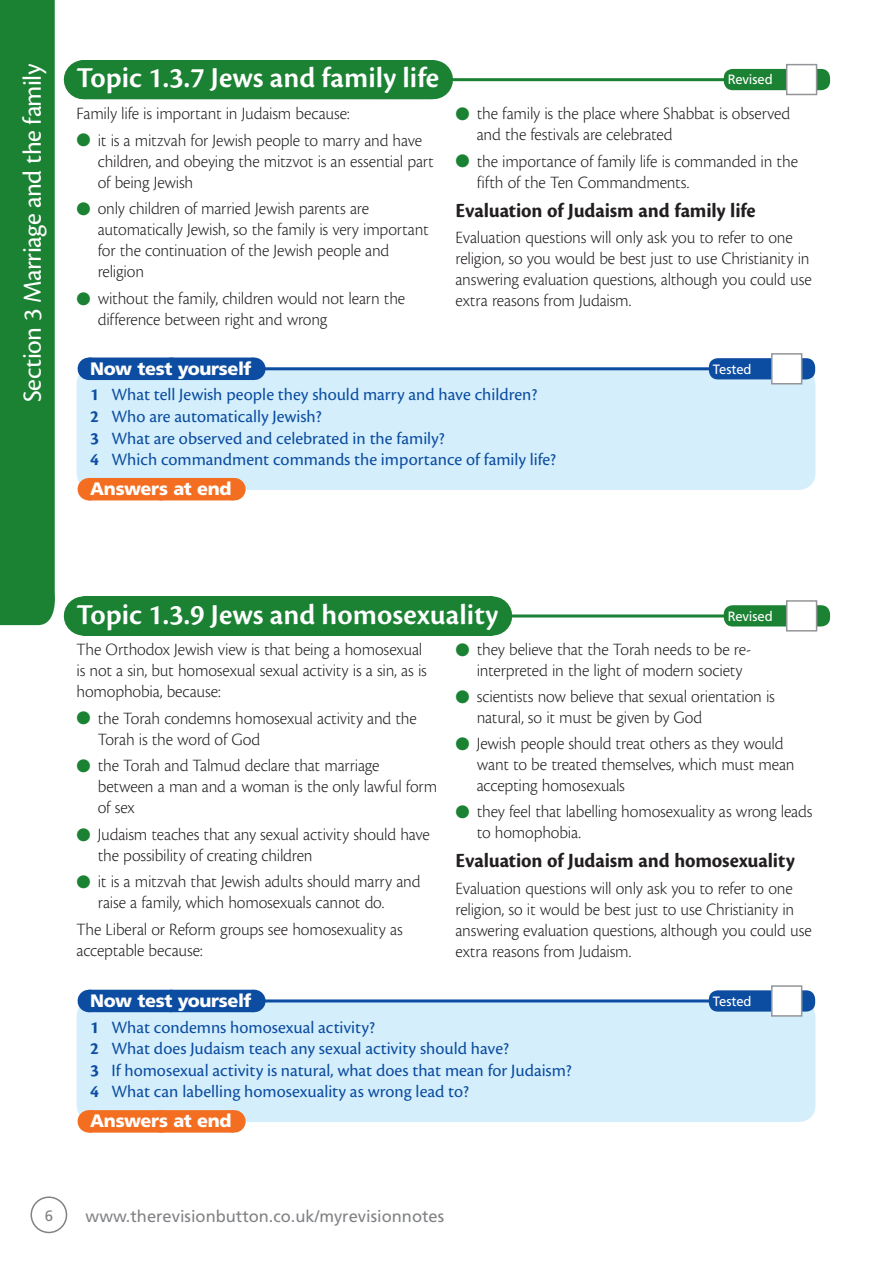
<style>
.page{position:relative;width:893px;height:1263px;background:#fff}
.page>*{position:absolute;margin:0;border:0;box-sizing:border-box;transform-origin:0 0}
.t1{font:600 30px "Cronos Pro";color:#fff}
.t2{font:27px "Cronos Pro";letter-spacing:-.02em;color:#fff}
.t3{font:700 21px "Cronos Pro";letter-spacing:-.01em;color:#231f20}
.t4{font:300 18px/21px "Cronos Pro";letter-spacing:-.01em;color:#231f20}
.t5{font:18px/21.6px "Cronos Pro";color:#0d4da1}
.t6{font:900 18px "Frutiger";letter-spacing:-.025em;color:#fff}
.t7{font:900 18px "Frutiger LT Std";letter-spacing:-.02em;color:#fff}
.t8{font:16.5px "Frutiger";color:#808285}
.t9{font:15px "Frutiger";color:#808285}
.t10{font:13.5px "Frutiger";letter-spacing:-.01em;color:#fff}
.s1{color:#1c8233}
.s2{font-weight:700}
</style>
<div class="page">
<div style="left:31px;top:1196px;width:36px;height:37px;border:2px solid #808285;border-radius:50%"></div>
<div style="left:77px;top:367px;width:738px;height:123px;background:#d4effb;border-radius:17px"></div>
<div style="left:89px;top:357px;width:164px;height:23px;background:#0d4da1"></div>
<svg style="left:171px;top:357px;width:41px;height:1px"></svg>
<svg style="left:253px;top:357px;width:1px;height:23px"></svg>
<div style="left:89px;top:478px;width:144px;height:22px;background:#f36e21"></div>
<svg style="left:233px;top:478px;width:1px;height:22px"></svg>
<hr style="left:263px;top:367px;width:448px;height:3px;background:#0d4da1">
<div style="left:709px;top:358px;width:106px;height:21px;background:#0d4da1;border-radius:9px"></div>
<div style="left:771px;top:353px;width:31px;height:31px;background:#fff;border:2px solid #939598"></div>
<div style="left:84px;top:60px;width:348px;height:39px;background:#1c8233"></div>
<hr style="left:83px;top:60px;width:1px;height:39px;background:#1c8233">
<hr style="left:432px;top:60px;width:1px;height:39px;background:#1c8233">
<hr style="left:77px;top:78px;width:686px;height:3px;background:#1c8233">
<div style="left:724px;top:69px;width:106px;height:21px;background:#1c8233;border-radius:9px"></div>
<div style="left:786px;top:64px;width:31px;height:31px;background:#fff;border:2px solid #939598"></div>
<div style="left:84px;top:596px;width:407px;height:39px;background:#1c8233"></div>
<hr style="left:83px;top:596px;width:1px;height:39px;background:#1c8233">
<hr style="left:492px;top:596px;width:1px;height:39px;background:#1c8233">
<hr style="left:77px;top:614px;width:686px;height:3px;background:#1c8233">
<div style="left:724px;top:605px;width:106px;height:21px;background:#1c8233;border-radius:9px"></div>
<div style="left:786px;top:600px;width:31px;height:31px;background:#fff;border:2px solid #939598"></div>
<div style="left:77px;top:1000px;width:738px;height:122px;background:#d4effb;border-radius:17px"></div>
<div style="left:89px;top:990px;width:164px;height:22px;background:#0d4da1"></div>
<svg style="left:253px;top:990px;width:1px;height:22px"></svg>
<div style="left:89px;top:1110px;width:144px;height:22px;background:#f36e21"></div>
<svg style="left:163px;top:1110px;width:34px;height:1px"></svg>
<svg style="left:233px;top:1110px;width:1px;height:22px"></svg>
<hr style="left:263px;top:999px;width:448px;height:3px;background:#0d4da1">
<div style="left:709px;top:990px;width:106px;height:21px;background:#0d4da1;border-radius:9px"></div>
<div style="left:771px;top:985px;width:31px;height:32px;background:#fff;border:2px solid #939598"></div>
<div style="left:0;top:0;width:55px;height:625px;background:#1c8233"></div>
<h2 class="t2" style="left:17px;top:402px;width:340px;rotate:-90deg">Section 3 Marriage and the family</h2>
<h1 class="t1" style="left:77px;top:61px;width:364px">Topic 1.3.7 Jews and family life</h1>
<p class="t10" style="left:728px;top:72px;width:46px">Revised</p>
<p class="t4" style="left:77px;top:103px;width:275px">Family life is important in Judaism because:</p>
<p class="t4" style="left:98px;top:129px;width:338px;text-indent:-21px"><span class="s1">●</span> it is a mitzvah for Jewish people to marry and have children, and obeying the mitzvot is an essential part of being Jewish</p>
<p class="t4" style="left:98px;top:198px;width:332px;text-indent:-21px"><span class="s1">●</span> only children of married Jewish parents are automatically Jewish, so the family is very important for the continuation of the Jewish people and religion</p>
<p class="t4" style="left:98px;top:288px;width:309px;text-indent:-21px"><span class="s1">●</span> without the family, children would not learn the difference between right and wrong</p>
<p class="t4" style="left:477px;top:103px;width:315px;text-indent:-21px"><span class="s1">●</span> the family is the place where Shabbat is observed and the festivals are celebrated</p>
<p class="t4" style="left:477px;top:150px;width:323px;text-indent:-21px"><span class="s1">●</span> the importance of family life is commanded in the fifth of the Ten Commandments.</p>
<p class="t3" style="left:455px;top:198px;width:302px">Evaluation of Judaism and family life</p>
<p class="t4" style="left:455px;top:227px;width:358px">Evaluation questions will only ask you to refer to one religion, so you would be best just to use Christianity in answering evaluation questions, although you could use extra reasons from Judaism.</p>
<p class="t6" style="left:90px;top:358px;width:163px">Now test yourself</p>
<p class="t5" style="left:90px;top:384px;width:467px"><span class="s2">1</span> What tell Jewish people they should marry and have children?<br><span class="s2">2</span> Who are automatically Jewish?<br><span class="s2">3</span> What are observed and celebrated in the family?<br><span class="s2">4</span> Which commandment commands the importance of family life?</p>
<p class="t7" style="left:90px;top:478px;width:143px">Answers at end</p>
<p class="t10" style="left:713px;top:361px;width:40px">Tested</p>
<h1 class="t1" style="left:77px;top:597px;width:423px">Topic 1.3.9 Jews and homosexuality</h1>
<p class="t10" style="left:728px;top:608px;width:46px">Revised</p>
<p class="t4" style="left:77px;top:639px;width:352px">The Orthodox Jewish view is that being a homosexual is not a sin, but homosexual sexual activity is a sin, as is homophobia, because:</p>
<p class="t4" style="left:98px;top:707px;width:321px;text-indent:-21px"><span class="s1">●</span> the Torah condemns homosexual activity and the<br>Torah is the word of God</p>
<p class="t4" style="left:98px;top:755px;width:341px;text-indent:-21px"><span class="s1">●</span> the Torah and Talmud declare that marriage between a man and a woman is the only lawful form of sex</p>
<p class="t4" style="left:98px;top:823px;width:334px;text-indent:-21px"><span class="s1">●</span> Judaism teaches that any sexual activity should have the possibility of creating children</p>
<p class="t4" style="left:98px;top:871px;width:324px;text-indent:-21px"><span class="s1">●</span> it is a mitzvah that Jewish adults should marry and raise a family, which homosexuals cannot do.</p>
<p class="t4" style="left:77px;top:919px;width:328px">The Liberal or Reform groups see homosexuality as acceptable because:</p>
<p class="t4" style="left:477px;top:639px;width:276px;text-indent:-21px"><span class="s1">●</span> they believe that the Torah needs to be re&shy;interpreted in the light of modern society</p>
<p class="t4" style="left:477px;top:686px;width:300px;text-indent:-21px"><span class="s1">●</span> scientists now believe that sexual orientation is natural, so it must be given by God</p>
<p class="t4" style="left:477px;top:733px;width:319px;text-indent:-21px"><span class="s1">●</span> Jewish people should treat others as they would want to be treated themselves, which must mean accepting homosexuals</p>
<p class="t4" style="left:477px;top:801px;width:337px;text-indent:-21px"><span class="s1">●</span> they feel that labelling homosexuality as wrong leads to homophobia.</p>
<p class="t3" style="left:455px;top:848px;width:341px">Evaluation of Judaism and homosexuality</p>
<p class="t4" style="left:455px;top:877px;width:358px">Evaluation questions will only ask you to refer to one religion, so it would be best just to use Christianity in answering evaluation questions, although you could use extra reasons from Judaism.</p>
<p class="t6" style="left:90px;top:990px;width:163px">Now test yourself</p>
<p class="t5" style="left:90px;top:1016px;width:483px"><span class="s2">1</span> What condemns homosexual activity?<br><span class="s2">2</span> What does Judaism teach any sexual activity should have?<br><span class="s2">3</span> If homosexual activity is natural, what does that mean for Judaism?<br><span class="s2">4</span> What can labelling homosexuality as wrong lead to?</p>
<p class="t7" style="left:90px;top:1110px;width:143px">Answers at end</p>
<p class="t10" style="left:713px;top:993px;width:40px">Tested</p>
<p class="t9" style="left:45px;top:1207px;width:10px">6</p>
<p class="t8" style="left:86px;top:1206px;width:360px">www.therevisionbutton.co.uk/myrevisionnotes</p>
</div>
